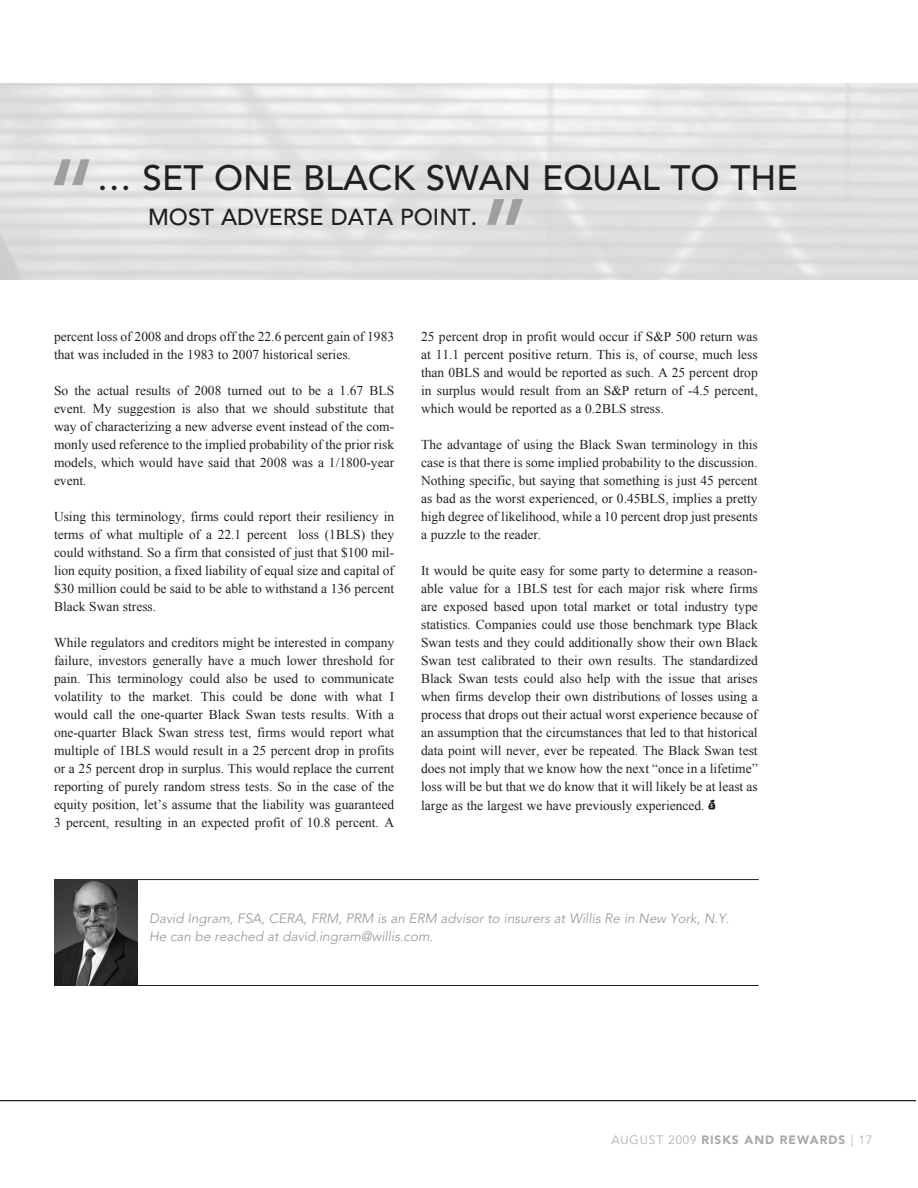
<style>
.page{position:relative;width:918px;height:1188px;background:#fff}
.page>*{position:absolute;margin:0;border:0;box-sizing:border-box;transform-origin:0 0}
.Sub_Head{font:500 105px "Avenir";color:#9d9fa2}
.Sub_Head-2{font:500 34.95px "Avenir";color:#231f20}
.Sub_Head-3{font:500 22.95px "Avenir";color:#231f20}
.Body-no_indent{font:13.5px/18px "Times New Roman";color:#231f20;text-align:justify}
.Body-no_indent-2{font:italic 300 13.5px/18px "Avenir";color:#939598}
.t1{font:900 12px "Avenir";letter-spacing:.075em;color:#a8a9ad}
.s1{font-weight:300}
</style>
<div class="page">
<hr style="left:0;top:1100px;width:916px;height:1px;background:#231f20">
<svg style="left:708px;top:800px;width:7px;height:10px"></svg>
<hr style="left:55px;top:879px;width:704px;height:1px;background:#231f20">
<hr style="left:55px;top:985px;width:704px;height:1px;background:#231f20">
<img style="left:54px;top:879px;width:84px;height:106px">
<p class="Sub_Head" style="left:44px;top:137px;width:56px">“</p>
<p class="Sub_Head-2" style="left:97px;top:158px;width:702px">… SET ONE BLACK SWAN EQUAL TO THE</p>
<p class="Sub_Head-3" style="left:148px;top:204px;width:331px">MOST ADVERSE DATA POINT.</p>
<p class="Sub_Head" style="left:532px;top:248px;width:56px;rotate:-180deg">“</p>
<p class="Body-no_indent" style="left:54px;top:327px;width:342px">percent loss of 2008 and drops off the 22.6 percent gain of 1983 that was included in the 1983 to 2007 historical series.</p>
<p class="Body-no_indent" style="left:54px;top:381px;width:342px">So the actual results of 2008 turned out to be a 1.67 BLS event. My suggestion is also that we should substitute that way of characterizing a new adverse event instead of the com&shy;monly used reference to the implied probability of the prior risk models, which would have said that 2008 was a 1/1800-year event.</p>
<p class="Body-no_indent" style="left:54px;top:507px;width:342px">Using this terminology, firms could report their resiliency in terms of what multiple of a 22.1 percent loss (1BLS) they could withstand. So a firm that consisted of just that $100 mil&shy;lion equity position, a fixed liability of equal size and capital of $30 million could be said to be able to withstand a 136 percent Black Swan stress.</p>
<p class="Body-no_indent" style="left:54px;top:633px;width:342px">While regulators and creditors might be interested in company failure, investors generally have a much lower threshold for pain. This terminology could also be used to communicate volatility to the market. This could be done with what I would call the one-quarter Black Swan tests results. With a one-quarter Black Swan stress test, firms would report what multiple of 1BLS would result in a 25 percent drop in profits or a 25 percent drop in surplus. This would replace the current reporting of purely random stress tests. So in the case of the equity position, let’s assume that the liability was guaranteed 3 percent, resulting in an expected profit of 10.8 percent. A</p>
<p class="Body-no_indent" style="left:421px;top:327px;width:338px">25 percent drop in profit would occur if S&amp;P 500 return was at 11.1 percent positive return. This is, of course, much less than 0BLS and would be reported as such. A 25 percent drop in surplus would result from an S&amp;P return of -4.5 percent, which would be reported as a 0.2BLS stress.</p>
<p class="Body-no_indent" style="left:421px;top:435px;width:338px">The advantage of using the Black Swan terminology in this case is that there is some implied probability to the discussion.<br>Nothing specific, but saying that something is just 45 percent as bad as the worst experienced, or 0.45BLS, implies a pretty high degree of likelihood, while a 10 percent drop just presents a puzzle to the reader.</p>
<p class="Body-no_indent" style="left:421px;top:561px;width:338px">It would be quite easy for some party to determine a reason&shy;able value for a 1BLS test for each major risk where firms are exposed based upon total market or total industry type statistics. Companies could use those benchmark type Black Swan tests and they could additionally show their own Black Swan test calibrated to their own results. The standardized Black Swan tests could also help with the issue that arises when firms develop their own distributions of losses using a process that drops out their actual worst experience because of an assumption that the circumstances that led to that historical data point will never, ever be repeated. The Black Swan test does not imply that we know how the next “once in a lifetime” loss will be but that we do know that it will likely be at least as large as the largest we have previously experienced.</p>
<p class="Body-no_indent-2" style="left:149px;top:909px;width:582px">David Ingram, FSA, CERA, FRM, PRM is an ERM advisor to insurers at Willis Re in New York, N.Y.<br>He can be reached at david.ingram@willis.com.</p>
<p class="t1" style="left:611px;top:1132px;width:262px"><span class="s1">AUGUST 2009</span> RISKS AND REWARDS <span class="s1">| 17</span></p>
</div>
